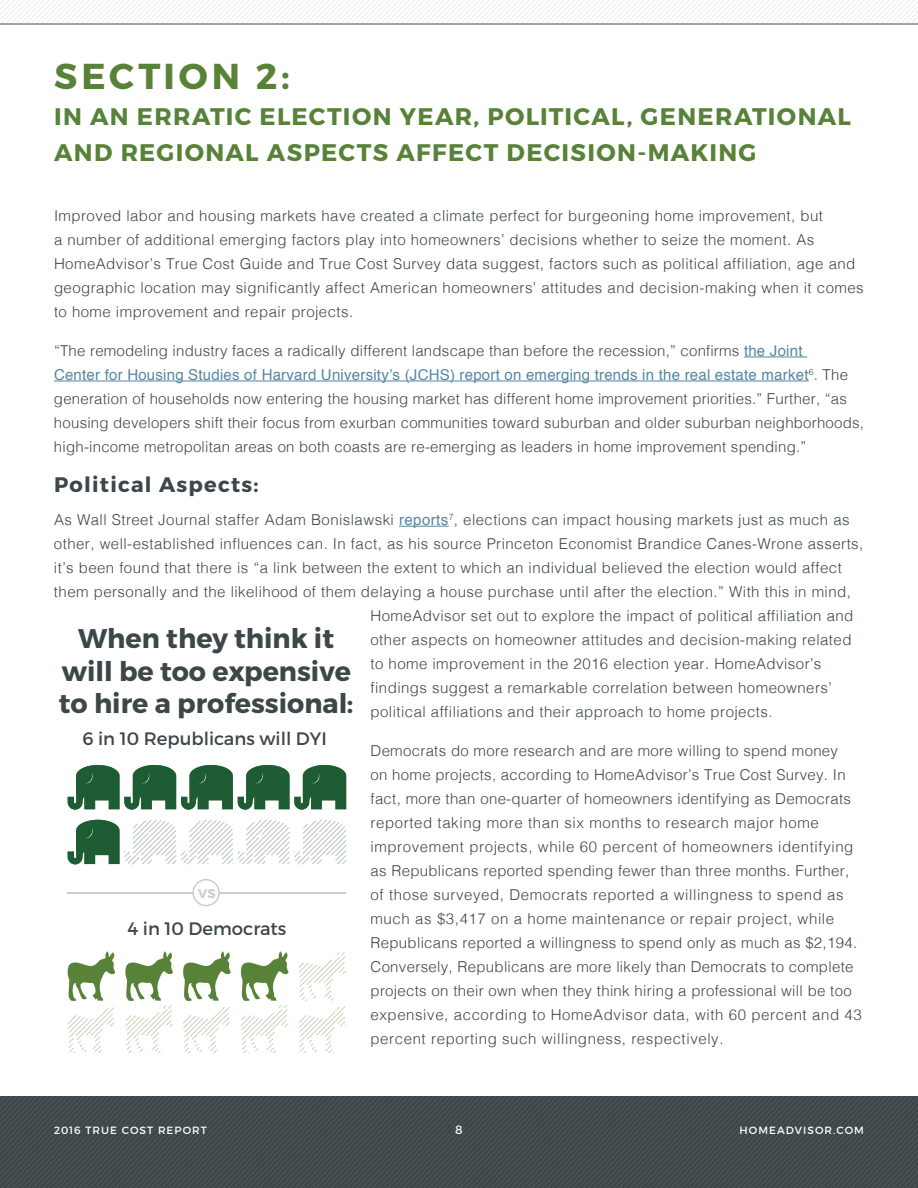
<style>
.page{position:relative;width:918px;height:1188px;background:#fff}
.page>*{position:absolute;margin:0;border:0;box-sizing:border-box;transform-origin:0 0}
.t1{font:700 36px "Montserrat";letter-spacing:.105em;color:#578238}
.t2{font:700 27px/32.4px "Montserrat";color:#3d4649;text-align:center}
.t3{font:700 24px/36px "Montserrat";letter-spacing:.055em;color:#578238}
.t4{font:700 21px "Montserrat";letter-spacing:.06em;color:#3d4649}
.t5{font:18px "Montserrat";color:#3d4649}
.t6{font:300 15px/24px "Helvetica";letter-spacing:.03em;color:#3d4649}
.t7{font:700 12.6px "Montserrat";color:#cdcccb}
.t8{font:12px "Montserrat";color:#fff}
.t9{font:10.5px "Montserrat";letter-spacing:.1em;color:#fff}
.s1{font-weight:400;color:#5486a3}
</style>
<div class="page">
<svg style="left:0;top:1096px;width:918px;height:92px;background:#41494c"></svg>
<svg style="left:0;top:0;width:918px;height:25px"></svg>
<hr style="left:744px;top:357px;width:63px;height:1px;background:#5486a3">
<hr style="left:54px;top:381px;width:755px;height:1px;background:#5486a3">
<hr style="left:399px;top:526px;width:50px;height:1px;background:#5486a3">
<svg style="left:125px;top:951px;width:48px;height:102px"></svg>
<svg style="left:183px;top:951px;width:48px;height:102px"></svg>
<svg style="left:68px;top:951px;width:48px;height:102px"></svg>
<svg style="left:241px;top:951px;width:48px;height:102px"></svg>
<svg style="left:299px;top:952px;width:47px;height:101px"></svg>
<svg style="left:68px;top:765px;width:278px;height:45px"></svg>
<svg style="left:68px;top:820px;width:278px;height:45px"></svg>
<hr style="left:68px;top:892px;width:278px;height:1px;background:#cdcccb">
<svg style="left:191px;top:879px;width:30px;height:28px"></svg>
<h1 class="t1" style="left:54px;top:54px;width:237px">SECTION 2:</h1>
<h3 class="t3" style="left:54px;top:99px;width:798px">IN AN ERRATIC ELECTION YEAR, POLITICAL, GENERATIONAL<br>AND REGIONAL ASPECTS AFFECT DECISION-MAKING</h3>
<p class="t6" style="left:54px;top:202px;width:811px">Improved labor and housing markets have created a climate perfect for burgeoning home improvement, but<br>a number of additional emerging factors play into homeowners’ decisions whether to seize the moment. As HomeAdvisor’s True Cost Guide and True Cost Survey data suggest, factors such as political affiliation, age and geographic location may significantly affect American homeowners’ attitudes and decision-making when it comes to home improvement and repair projects.</p>
<p class="t6" style="left:54px;top:337px;width:812px">“The remodeling industry faces a radically different landscape than before the recession,” confirms <span class="s1">the Joint<br>Center for Housing Studies of Harvard University’s (JCHS) report on emerging trends in the real estate market</span><sup>6</sup>. The generation of households now entering the housing market has different home improvement priorities.” Further, “as housing developers shift their focus from exurban communities toward suburban and older suburban neighborhoods, high-income metropolitan areas on both coasts are re-emerging as leaders in home improvement spending.”</p>
<h3 class="t4" style="left:54px;top:472px;width:206px">Political Aspects:</h3>
<p class="t6" style="left:54px;top:507px;width:797px">As Wall Street Journal staffer Adam Bonislawski <span class="s1">reports</span><sup>7</sup>, elections can impact housing markets just as much as</p>
<p class="t6" style="left:54px;top:531px;width:811px">other, well-established influences can. In fact, as his source Princeton Economist Brandice Canes-Wrone asserts,</p>
<p class="t6" style="left:54px;top:555px;width:789px">it’s been found that there is “a link between the extent to which an individual believed the election would affect</p>
<p class="t6" style="left:54px;top:579px;width:798px">them personally and the likelihood of them delaying a house purchase until after the election.” With this in mind,</p>
<p class="t6" style="left:371px;top:603px;width:484px">HomeAdvisor set out to explore the impact of political affiliation and</p>
<p class="t6" style="left:371px;top:627px;width:483px">other aspects on homeowner attitudes and decision-making related</p>
<p class="t6" style="left:371px;top:651px;width:452px">to home improvement in the 2016 election year. HomeAdvisor’s</p>
<p class="t6" style="left:371px;top:675px;width:463px">findings suggest a remarkable correlation between homeowners’</p>
<p class="t6" style="left:371px;top:699px;width:404px">political affiliations and their approach to home projects.</p>
<p class="t6" style="left:371px;top:738px;width:493px">Democrats do more research and are more willing to spend money<br>on home projects, according to HomeAdvisor’s True Cost Survey. In fact, more than one-quarter of homeowners identifying as Democrats reported taking more than six months to research major home improvement projects, while 60 percent of homeowners identifying as Republicans reported spending fewer than three months. Further, of those surveyed, Democrats reported a willingness to spend as much as $3,417 on a home maintenance or repair project, while Republicans reported a willingness to spend only as much as $2,194.<br>Conversely, Republicans are more likely than Democrats to complete projects on their own when they think hiring a professional will be too expensive, according to HomeAdvisor data, with 60 percent and 43 percent reporting such willingness, respectively.</p>
<h2 class="t2" style="left:59px;top:623px;width:296px">When they think it will be too expensive to hire a professional:</h2>
<p class="t5" style="left:82px;top:727px;width:246px">6 in 10 Republicans will DYI</p>
<p class="t7" style="left:198px;top:886px;width:19px">VS</p>
<p class="t5" style="left:127px;top:918px;width:160px">4 in 10 Democrats</p>
<p class="t9" style="left:54px;top:1124px;width:154px">2016 TRUE COST REPORT</p>
<p class="t8" style="left:455px;top:1122px;width:9px">8</p>
<p class="t9" style="left:739px;top:1124px;width:126px">HOMEADVISOR.COM</p>
</div>
